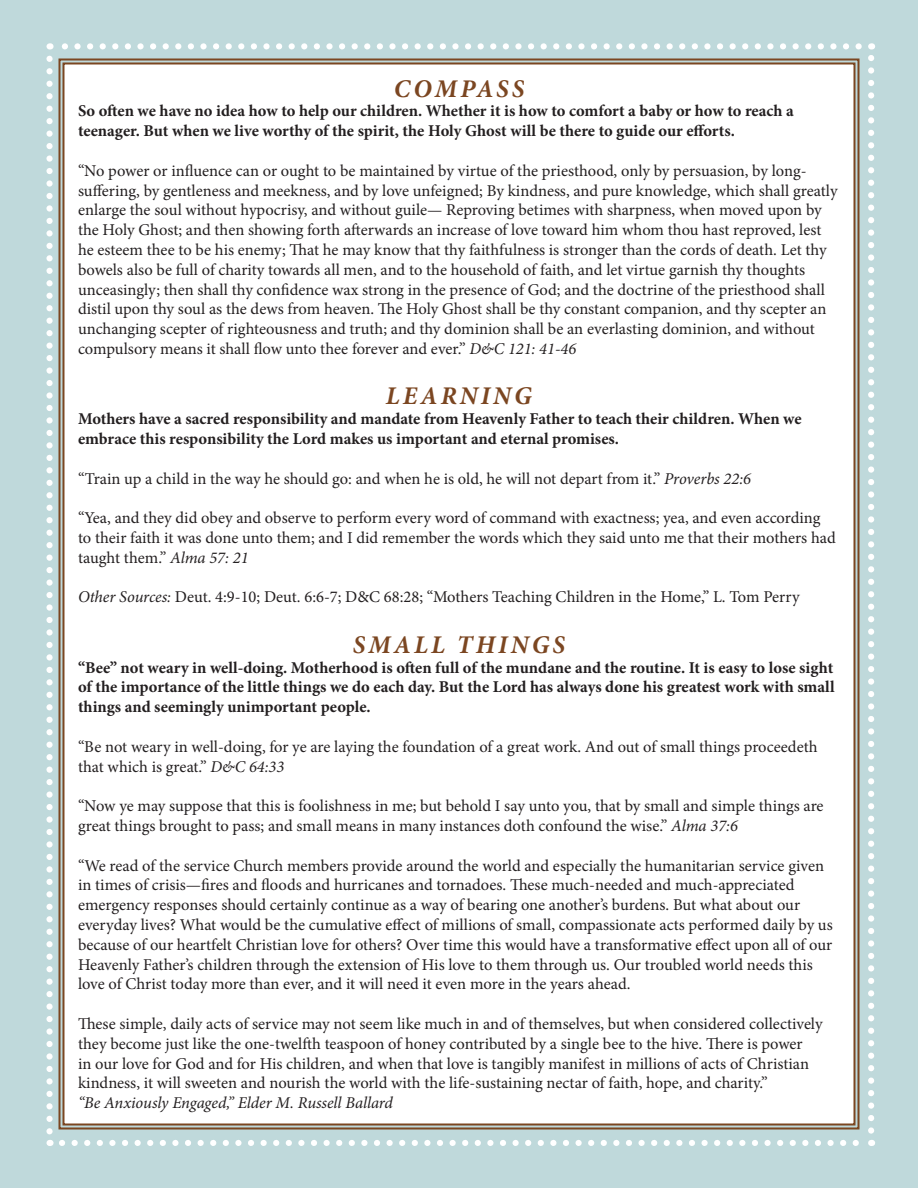
<style>
.page{position:relative;width:918px;height:1188px;background:#bfd9db}
.page>*{position:absolute;margin:0;border:0;box-sizing:border-box;transform-origin:0 0}
.t1{font:italic 700 25.5px "Minion Pro";letter-spacing:.12em;color:#7b4621}
.t2{font:16.5px/19.8px "Minion Pro";letter-spacing:-.005em;color:#231f20}
.t3{font:700 16.5px/19.8px "Minion Pro";color:#231f20}
.t4{font:italic 16.5px "Minion Pro";letter-spacing:-.005em;color:#231f20}
.s1{font-style:italic}
</style>
<div class="page">
<div style="left:62px;top:62px;width:794px;height:1064px;background:#fff"></div>
<svg style="left:62px;top:1140px;width:797px;height:6px"></svg>
<svg style="left:46px;top:59px;width:7px;height:1087px"></svg>
<svg style="left:868px;top:43px;width:6px;height:1088px"></svg>
<svg style="left:50px;top:43px;width:809px;height:7px"></svg>
<h1 class="t1" style="left:394px;top:70px;width:132px">COMPASS</h1>
<p class="t3" style="left:78px;top:101px;width:717px">So often we have no idea how to help our children. Whether it is how to comfort a baby or how to reach a teenager. But when we live worthy of the spirit, the Holy Ghost will be there to guide our efforts.</p>
<p class="t2" style="left:78px;top:161px;width:761px">“No power or influence can or ought to be maintained by virtue of the priesthood, only by persuasion, by long&shy;suffering, by gentleness and meekness, and by love unfeigned; By kindness, and pure knowledge, which shall greatly enlarge the soul without hypocrisy, and without guile— Reproving betimes with sharpness, when moved upon by the Holy Ghost; and then showing forth afterwards an increase of love toward him whom thou hast reproved, lest he esteem thee to be his enemy; That he may know that thy faithfulness is stronger than the cords of death. Let thy bowels also be full of charity towards all men, and to the household of faith, and let virtue garnish thy thoughts unceasingly; then shall thy confidence wax strong in the presence of God; and the doctrine of the priesthood shall distil upon thy soul as the dews from heaven. The Holy Ghost shall be thy constant companion, and thy scepter an unchanging scepter of righteousness and truth; and thy dominion shall be an everlasting dominion, and without compulsory means it shall flow unto thee forever and ever.” <span class="s1">D&amp;C 121: 41-46</span></p>
<h1 class="t1" style="left:386px;top:378px;width:148px">LEARNING</h1>
<p class="t3" style="left:78px;top:409px;width:725px">Mothers have a sacred responsibility and mandate from Heavenly Father to teach their children. When we embrace this responsibility the Lord makes us important and eternal promises.</p>
<p class="t2" style="left:78px;top:468px;width:675px">“Train up a child in the way he should go: and when he is old, he will not depart from it.” <span class="s1">Proverbs 22:6</span></p>
<p class="t2" style="left:78px;top:508px;width:759px">“Yea, and they did obey and observe to perform every word of command with exactness; yea, and even according to their faith it was done unto them; and I did remember the words which they said unto me that their mothers had taught them.” <span class="s1">Alma 57: 21</span></p>
<p class="t2" style="left:78px;top:587px;width:723px"><span class="s1">Other Sources:</span> Deut. 4:9-10; Deut. 6:6-7; D&amp;C 68:28; “Mothers Teaching Children in the Home,” L. Tom Perry</p>
<h1 class="t1" style="left:353px;top:626px;width:214px">SMALL THINGS</h1>
<p class="t3" style="left:78px;top:657px;width:758px;text-align:justify">“Bee” not weary in well-doing. Motherhood is often full of the mundane and the routine. It is easy to lose sight of the importance of the little things we do each day. But the Lord has always done his greatest work with small things and seemingly unimportant people.</p>
<p class="t2" style="left:78px;top:737px;width:741px">“Be not weary in well-doing, for ye are laying the foundation of a great work. And out of small things proceedeth that which is great.” <span class="s1">D&amp;C 64:33</span></p>
<p class="t2" style="left:78px;top:796px;width:747px">“Now ye may suppose that this is foolishness in me; but behold I say unto you, that by small and simple things are great things brought to pass; and small means in many instances doth confound the wise.” <span class="s1">Alma 37:6</span></p>
<p class="t2" style="left:78px;top:855px;width:756px">“We read of the service Church members provide around the world and especially the humanitarian service given in times of crisis—fires and floods and hurricanes and tornadoes. These much-needed and much-appreciated emergency responses should certainly continue as a way of bearing one another’s burdens. But what about our everyday lives? What would be the cumulative effect of millions of small, compassionate acts performed daily by us because of our heartfelt Christian love for others? Over time this would have a transformative effect upon all of our Heavenly Father’s children through the extension of His love to them through us. Our troubled world needs this love of Christ today more than ever, and it will need it even more in the years ahead.</p>
<p class="t2" style="left:78px;top:1014px;width:746px">These simple, daily acts of service may not seem like much in and of themselves, but when considered collectively they become just like the one-twelfth teaspoon of honey contributed by a single bee to the hive. There is power<br>in our love for God and for His children, and when that love is tangibly manifest in millions of acts of Christian kindness, it will sweeten and nourish the world with the life-sustaining nectar of faith, hope, and charity.”</p>
<p class="t4" style="left:78px;top:1092px;width:317px">“Be Anxiously Engaged,” Elder M. Russell Ballard</p>
</div>
